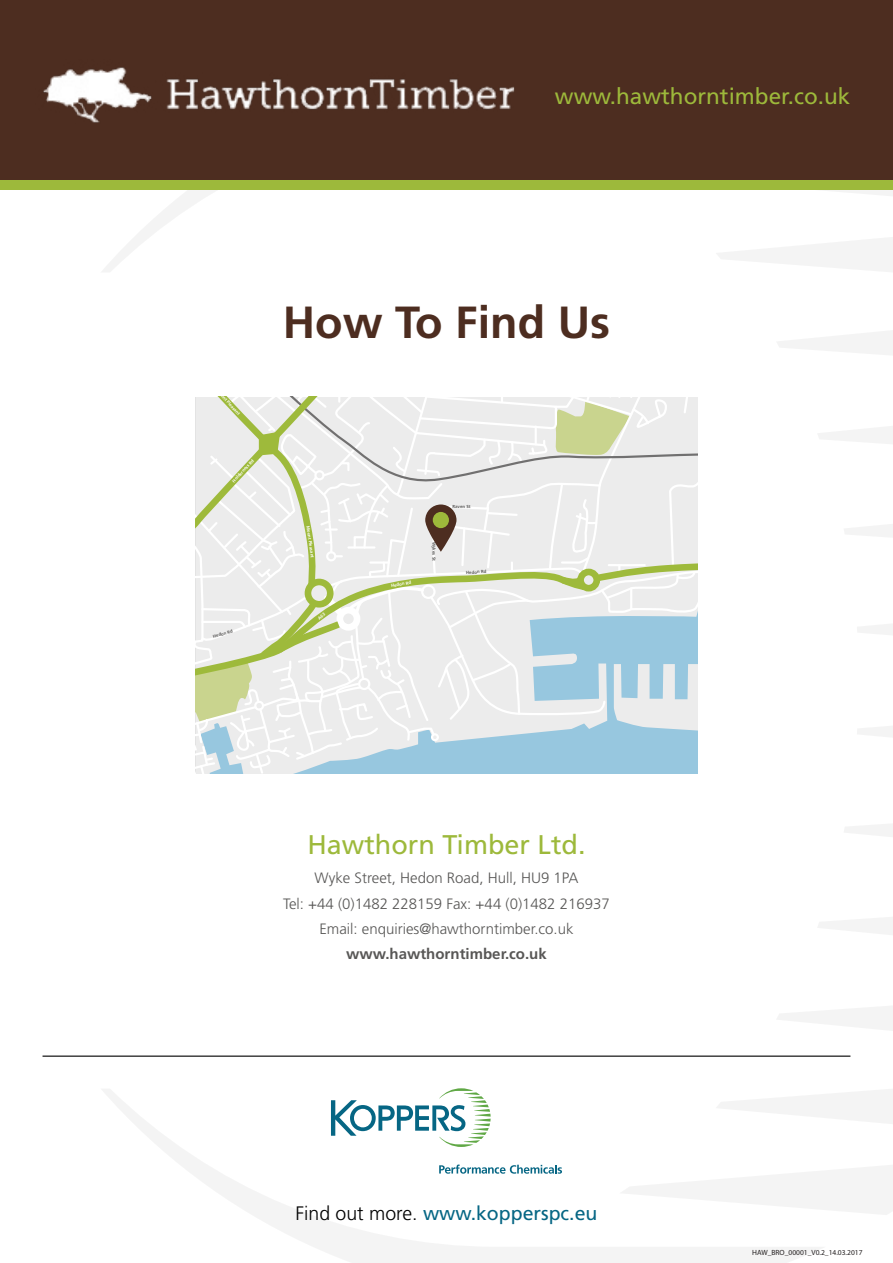
<style>
.page{position:relative;width:893px;height:1263px;background:#fff}
.page>*{position:absolute;margin:0;border:0;box-sizing:border-box;transform-origin:0 0}
.t1{font:700 45px "Frutiger";color:#4d2d20}
.t2{font:27px "Frutiger";color:#9db93b}
.t3{font:22.5px "Frutiger";color:#9db93b}
.t4{font:19.5px "Frutiger";color:#066684}
.t5{font:300 15px/25.2px "Frutiger";color:#585756;text-align:center}
.t6{font:700 15px "Frutiger";color:#585756}
.t7{font:7.5px "Myriad Pro";color:#231f20}
.t8{font:700 4.35px "Frutiger";color:#fff}
.t9{font:700 4.35px "Frutiger";color:#585756}
.s1{font-weight:300;color:#010101}
</style>
<div class="page">
<svg style="left:102px;top:1089px;width:721px;height:174px"></svg>
<svg style="left:102px;top:190px;width:114px;height:82px"></svg>
<svg style="left:857px;top:726px;width:36px;height:11px"></svg>
<svg style="left:844px;top:824px;width:49px;height:13px"></svg>
<svg style="left:818px;top:917px;width:75px;height:18px"></svg>
<svg style="left:777px;top:1006px;width:116px;height:25px"></svg>
<svg style="left:715px;top:1089px;width:178px;height:44px"></svg>
<svg style="left:619px;top:1158px;width:274px;height:57px"></svg>
<svg style="left:857px;top:624px;width:36px;height:11px"></svg>
<svg style="left:844px;top:524px;width:49px;height:13px"></svg>
<svg style="left:818px;top:426px;width:75px;height:18px"></svg>
<svg style="left:777px;top:331px;width:116px;height:24px"></svg>
<svg style="left:717px;top:237px;width:176px;height:35px"></svg>
<svg style="left:827px;top:190px;width:66px;height:6px"></svg>
<div style="left:0;top:180px;width:893px;height:10px;background:#9db93b"></div>
<div style="left:0;top:0;width:893px;height:180px;background:#4d2d20"></div>
<img style="left:43px;top:67px;width:472px;height:56px">
<hr style="left:43px;top:1055px;width:807px;height:2px;background:#010101">
<svg style="left:331px;top:1088px;width:160px;height:59px"></svg>
<svg style="left:439px;top:1164px;width:123px;height:10px"></svg>
<svg style="left:196px;top:397px;width:501px;height:377px;background:#dce4e1"></svg>
<h3 class="t3" style="left:555px;top:83px;width:297px">www.hawthorntimber.co.uk</h3>
<p class="t8" style="left:219px;top:389px;width:34px;rotate:47deg">Mount Pleasant</p>
<p class="t8" style="left:231px;top:480px;width:31px;rotate:-47deg">Holderness Rd</p>
<p class="t9" style="left:212px;top:634px;width:22px;rotate:-16deg">Hedon Rd</p>
<h1 class="t1" style="left:283px;top:296px;width:329px">How To Find Us</h1>
<p class="t8" style="left:311px;top:525px;width:34px;rotate:82deg">Mount Pleasant</p>
<p class="t8" style="left:391px;top:583px;width:22px;rotate:-11deg">Hedon Rd</p>
<p class="t9" style="left:437px;top:542px;width:21px;rotate:91deg">W seky tS</p>
<p class="t9" style="left:452px;top:504px;width:20px;rotate:1deg">Raven St</p>
<p class="t9" style="left:466px;top:570px;width:22px;rotate:-3deg">Hedon Rd</p>
<h2 class="t2" style="left:307px;top:828px;width:280px">Hawthorn Timber Ltd.</h2>
<p class="t5" style="left:283px;top:866px;width:328px">Wyke Street, Hedon Road, Hull, HU9 1PA<br>Tel: +44 (0)1482 228159 Fax: +44 (0)1482 216937<br>Email: enquiries@hawthorntimber.co.uk</p>
<p class="t6" style="left:346px;top:945px;width:202px">www.hawthorntimber.co.uk</p>
<h3 class="t4" style="left:295px;top:1202px;width:303px"><span class="s1">Find out more.</span> www.kopperspc.eu</h3>
<p class="t7" style="left:752px;top:1248px;width:112px">HAW_BRO_00001_V0.2_14.03.2017</p>
</div>
